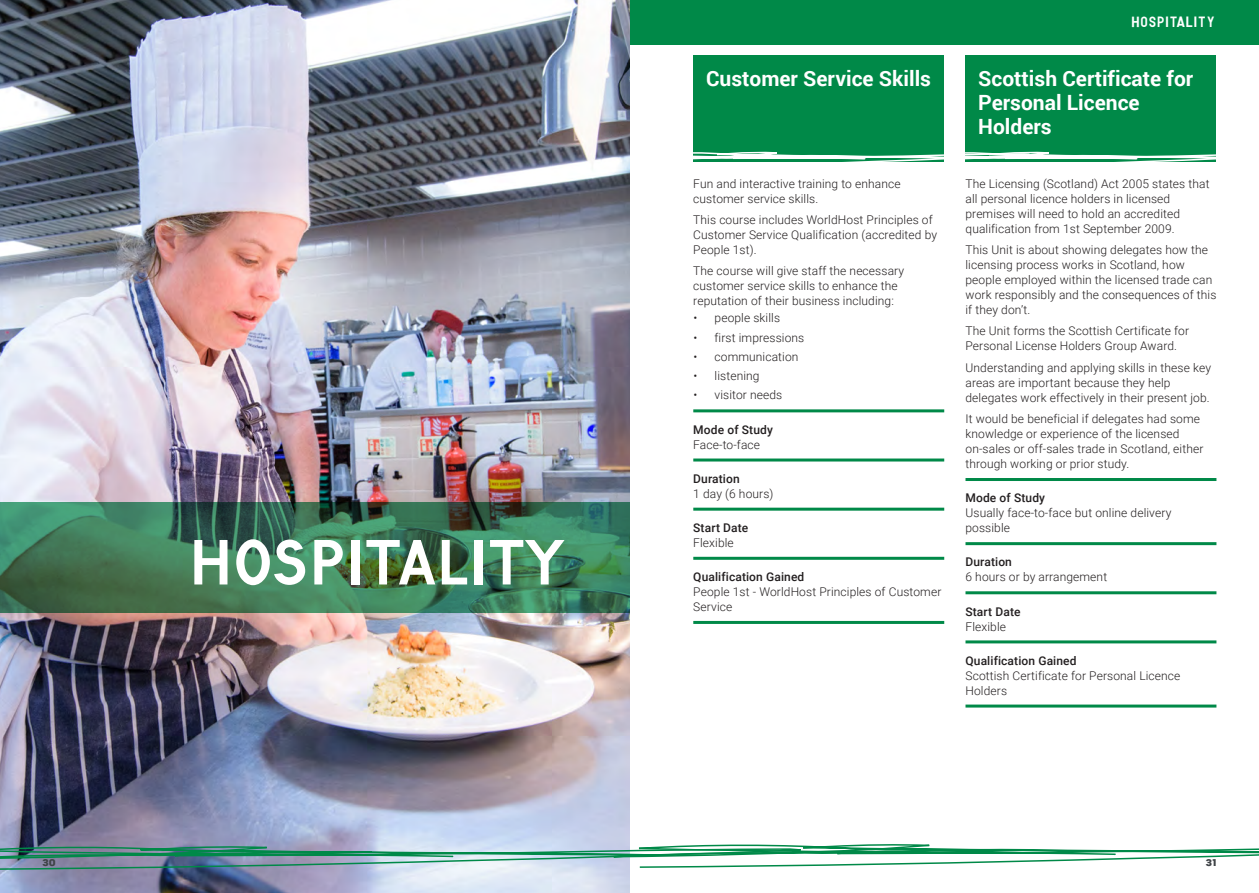
<style>
.page{position:relative;width:1259px;height:893px;background:#fff}
.page>*{position:absolute;margin:0;border:0;box-sizing:border-box;transform-origin:0 0}
.t1{font:72px "AES Ministry Display";letter-spacing:-.01em;color:#fff;scale:1.06 1}
.t2{font:700 21px/24px "Roboto";color:#fff}
.t3{font:15px "GERONIMOBASE";color:#fff}
.t4{font:300 12px/15px "Roboto";letter-spacing:.01em;color:#231f20}
.t5{font:500 12px "Roboto";letter-spacing:.01em;color:#231f20}
.t6{font:900 12px "Roboto";color:#404448}
</style>
<div class="page">
<div style="left:0;top:0;width:1259px;height:44px;background:#008948"></div>
<div style="left:965px;top:55px;width:251px;height:107px;background:#008948"></div>
<div style="left:693px;top:55px;width:251px;height:107px;background:#008948"></div>
<svg style="left:629px;top:151px;width:587px;height:18px"></svg>
<hr style="left:693px;top:409px;width:251px;height:3px;background:#008948">
<hr style="left:693px;top:458px;width:251px;height:3px;background:#008948">
<hr style="left:693px;top:508px;width:251px;height:3px;background:#008948">
<hr style="left:693px;top:557px;width:251px;height:3px;background:#008948">
<hr style="left:693px;top:621px;width:251px;height:3px;background:#008948">
<hr style="left:965px;top:478px;width:251px;height:3px;background:#008948">
<hr style="left:965px;top:542px;width:251px;height:3px;background:#008948">
<hr style="left:965px;top:591px;width:251px;height:3px;background:#008948">
<hr style="left:965px;top:640px;width:251px;height:3px;background:#008948">
<hr style="left:965px;top:705px;width:251px;height:3px;background:#008948">
<img style="left:0;top:0;width:629px;height:893px">
<svg style="left:0;top:843px;width:1259px;height:28px"></svg>
<svg style="left:0;top:502px;width:629px;height:110px"></svg>
<h1 class="t1" style="left:187px;top:523px;width:358px">HOSPITALITY</h1>
<h2 class="t2" style="left:706px;top:65px;width:227px">Customer Service Skills</h2>
<p class="t4" style="left:693px;top:175px;width:209px">Fun and interactive training to enhance customer service skills.</p>
<p class="t4" style="left:693px;top:212px;width:245px">This course includes WorldHost Principles of<br>Customer Service Qualification (accredited by<br>People 1st).</p>
<p class="t4" style="left:693px;top:263px;width:212px">The course will give staff the necessary customer service skills to enhance the reputation of their business including:</p>
<p class="t4" style="left:693px;top:310px;width:88px">• people skills</p>
<p class="t4" style="left:693px;top:330px;width:112px">• first impressions</p>
<p class="t4" style="left:693px;top:349px;width:106px">• communication</p>
<p class="t4" style="left:693px;top:368px;width:67px">• listening</p>
<p class="t4" style="left:693px;top:387px;width:90px">• visitor needs</p>
<p class="t5" style="left:693px;top:421px;width:81px">Mode of Study</p>
<p class="t4" style="left:693px;top:436px;width:68px">Face-to-face</p>
<p class="t5" style="left:693px;top:470px;width:48px">Duration</p>
<p class="t4" style="left:693px;top:486px;width:82px">1 day (6 hours)</p>
<p class="t5" style="left:693px;top:519px;width:57px">Start Date</p>
<p class="t4" style="left:693px;top:535px;width:42px">Flexible</p>
<p class="t5" style="left:693px;top:568px;width:113px">Qualification Gained</p>
<p class="t4" style="left:693px;top:584px;width:250px">People 1st - WorldHost Principles of Customer<br>Service</p>
<p class="t3" style="left:1132px;top:13px;width:86px">HOSPITALITY</p>
<h2 class="t2" style="left:978px;top:65px;width:216px">Scottish Certificate for<br>Personal Licence<br>Holders</h2>
<p class="t4" style="left:965px;top:175px;width:246px">The Licensing (Scotland) Act 2005 states that all personal licence holders in licensed premises will need to hold an accredited qualification from 1st September 2009.</p>
<p class="t4" style="left:965px;top:242px;width:252px">This Unit is about showing delegates how the licensing process works in Scotland, how people employed within the licensed trade can work responsibly and the consequences of this if they don’t.</p>
<p class="t4" style="left:965px;top:323px;width:225px">The Unit forms the Scottish Certificate for<br>Personal License Holders Group Award.</p>
<p class="t4" style="left:965px;top:360px;width:247px">Understanding and applying skills in these key areas are important because they help delegates work effectively in their present job.</p>
<p class="t4" style="left:965px;top:411px;width:239px">It would be beneficial if delegates had some knowledge or experience of the licensed on-sales or off-sales trade in Scotland, either through working or prior study.</p>
<p class="t5" style="left:965px;top:490px;width:81px">Mode of Study</p>
<p class="t4" style="left:965px;top:505px;width:207px">Usually face-to-face but online delivery possible</p>
<p class="t5" style="left:965px;top:554px;width:48px">Duration</p>
<p class="t4" style="left:965px;top:569px;width:143px">6 hours or by arrangement</p>
<p class="t5" style="left:965px;top:603px;width:57px">Start Date</p>
<p class="t4" style="left:965px;top:618px;width:42px">Flexible</p>
<p class="t5" style="left:965px;top:652px;width:113px">Qualification Gained</p>
<p class="t4" style="left:965px;top:667px;width:216px">Scottish Certificate for Personal Licence<br>Holders</p>
<p class="t6" style="left:43px;top:853px;width:15px">30</p>
<p class="t6" style="left:1206px;top:853px;width:12px">31</p>
</div>
